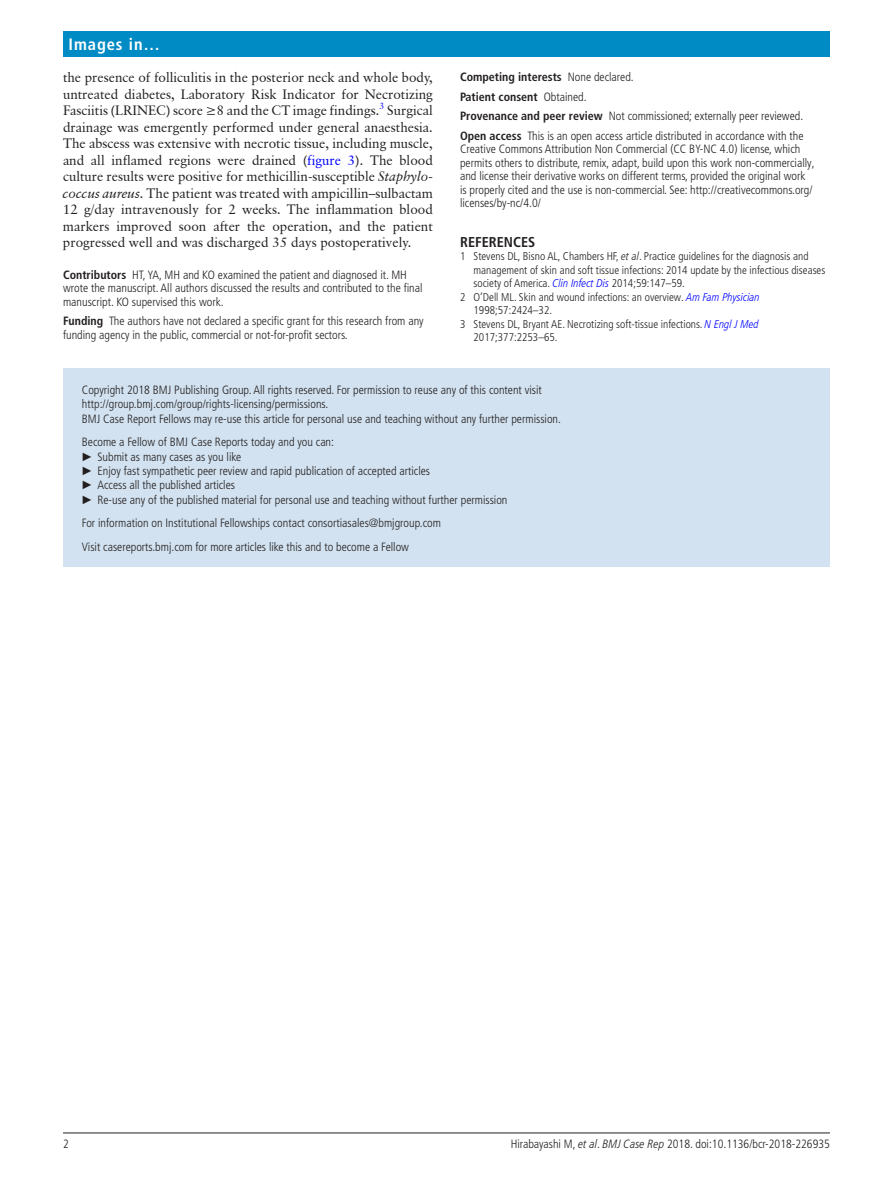
<style>
.page{position:relative;width:893px;height:1191px;background:#fff}
.page>*{position:absolute;margin:0;border:0;box-sizing:border-box;transform-origin:0 0}
.t1{font:700 condensed 16.5px "Frutiger LT Pro";letter-spacing:.055em;color:#fff}
.t2{font:700 condensed 14.25px "Frutiger LT Std";color:#231f20}
.t3{font:13.5px/16.5px "Classical Garamond BT";color:#231f20;text-align:justify}
.t4{font:300 condensed 12px/13.5px "Frutiger LT Pro";color:#231f20}
.t5{font:300 condensed 11.25px "Frutiger LT Pro";color:#231f20}
.s1{color:#00f}
.s2{font-style:italic}
.s3{font-weight:700}
.s4{font-style:italic;color:#00f}
.s5{font-family:"Arial";font-weight:400;font-stretch:normal}
</style>
<div class="page">
<hr style="left:63px;top:1132px;width:767px;height:1px;background:#231f20">
<div style="left:63px;top:31px;width:767px;height:25px;background:#008bc5"></div>
<div style="left:63px;top:368px;width:767px;height:199px;background:#d2e2f0"></div>
<h1 class="t1" style="left:69px;top:34px;width:93px">Images in…</h1>
<p class="t3" style="left:63px;top:69px;width:371px">the presence of folliculitis in the posterior neck and whole body, untreated diabetes, Laboratory Risk Indicator for Necrotizing Fasciitis (LRINEC) score ≥8 and the CT image findings.<sup>3</sup> Surgical drainage was emergently performed under general anaesthesia.<br>The abscess was extensive with necrotic tissue, including muscle, and all inflamed regions were drained (<span class="s1">figure 3</span>). The blood culture results were positive for methicillin-susceptible <span class="s2">Staphylo&shy;coccus aureus</span>. The patient was treated with ampicillin–sulbactam 12 g/day intravenously for 2 weeks. The inflammation blood markers improved soon after the operation, and the patient progressed well and was discharged 35 days postoperatively.</p>
<p class="t4" style="left:63px;top:268px;width:361px"><span class="s3">Contributors</span> HT, YA, MH and KO examined the patient and diagnosed it. MH wrote the manuscript. All authors discussed the results and contributed to the final manuscript. KO supervised this work.</p>
<p class="t4" style="left:63px;top:314px;width:362px"><span class="s3">Funding</span> The authors have not declared a specific grant for this research from any funding agency in the public, commercial or not-for-profit sectors.</p>
<p class="t4" style="left:460px;top:67px;width:345px;line-height:19.5px"><span class="s3">Competing interests</span> None declared.<br><span class="s3">Patient consent</span> Obtained.<br><span class="s3">Provenance and peer review</span> Not commissioned; externally peer reviewed.<br><span class="s3">Open access</span> This is an open access article distributed in accordance with the</p>
<p class="t4" style="left:460px;top:142px;width:356px">Creative Commons Attribution Non Commercial (CC BY-NC 4.0) license, which permits others to distribute, remix, adapt, build upon this work non-commercially, and license their derivative works on different terms, provided the original work is properly cited and the use is non-commercial. See: http://creativecommons.org/ licenses/by-nc/4.0/</p>
<p class="t2" style="left:460px;top:233px;width:77px">REFERENCES</p>
<p class="t5" style="left:460px;top:250px;width:350px">1 Stevens DL, Bisno AL, Chambers HF, <span class="s2">et al</span>. Practice guidelines for the diagnosis and</p>
<p class="t5" style="left:474px;top:263px;width:353px">management of skin and soft tissue infections: 2014 update by the infectious diseases</p>
<p class="t5" style="left:474px;top:277px;width:213px">society of America. <span class="s4">Clin Infect Dis</span> 2014;59:147–59.</p>
<p class="t5" style="left:460px;top:290px;width:301px">2 O’Dell ML. Skin and wound infections: an overview. <span class="s4">Am Fam Physician</span></p>
<p class="t5" style="left:474px;top:304px;width:80px">1998;57:2424–32.</p>
<p class="t5" style="left:460px;top:317px;width:300px">3 Stevens DL, Bryant AE. Necrotizing soft-tissue infections. <span class="s4">N Engl J Med</span></p>
<p class="t5" style="left:474px;top:331px;width:85px">2017;377:2253–65.</p>
<p class="t4" style="left:82px;top:383px;width:481px;line-height:14.4px">Copyright 2018 BMJ Publishing Group. All rights reserved. For permission to reuse any of this content visit http://group.bmj.com/group/rights-licensing/permissions.<br>BMJ Case Report Fellows may re-use this article for personal use and teaching without any further permission.</p>
<p class="t4" style="left:81px;top:435px;width:428px;line-height:14.4px">Become a Fellow of BMJ Case Reports today and you can:<br><span class="s5">►</span> Submit as many cases as you like<br><span class="s5">►</span> Enjoy fast sympathetic peer review and rapid publication of accepted articles<br><span class="s5">►</span> Access all the published articles<br><span class="s5">►</span> Re-use any of the published material for personal use and teaching without further permission</p>
<p class="t4" style="left:82px;top:511px;width:361px;line-height:23.4px">For information on Institutional Fellowships contact consortiasales@bmjgroup.com<br>Visit casereports.bmj.com for more articles like this and to become a Fellow</p>
<p class="t4" style="left:63px;top:1136px;width:7px">2</p>
<p class="t4" style="left:511px;top:1136px;width:321px">Hirabayashi M, <span class="s2">et al</span>. <span class="s2">BMJ Case Rep</span> 2018. doi:10.1136/bcr-2018-226935</p>
</div>
